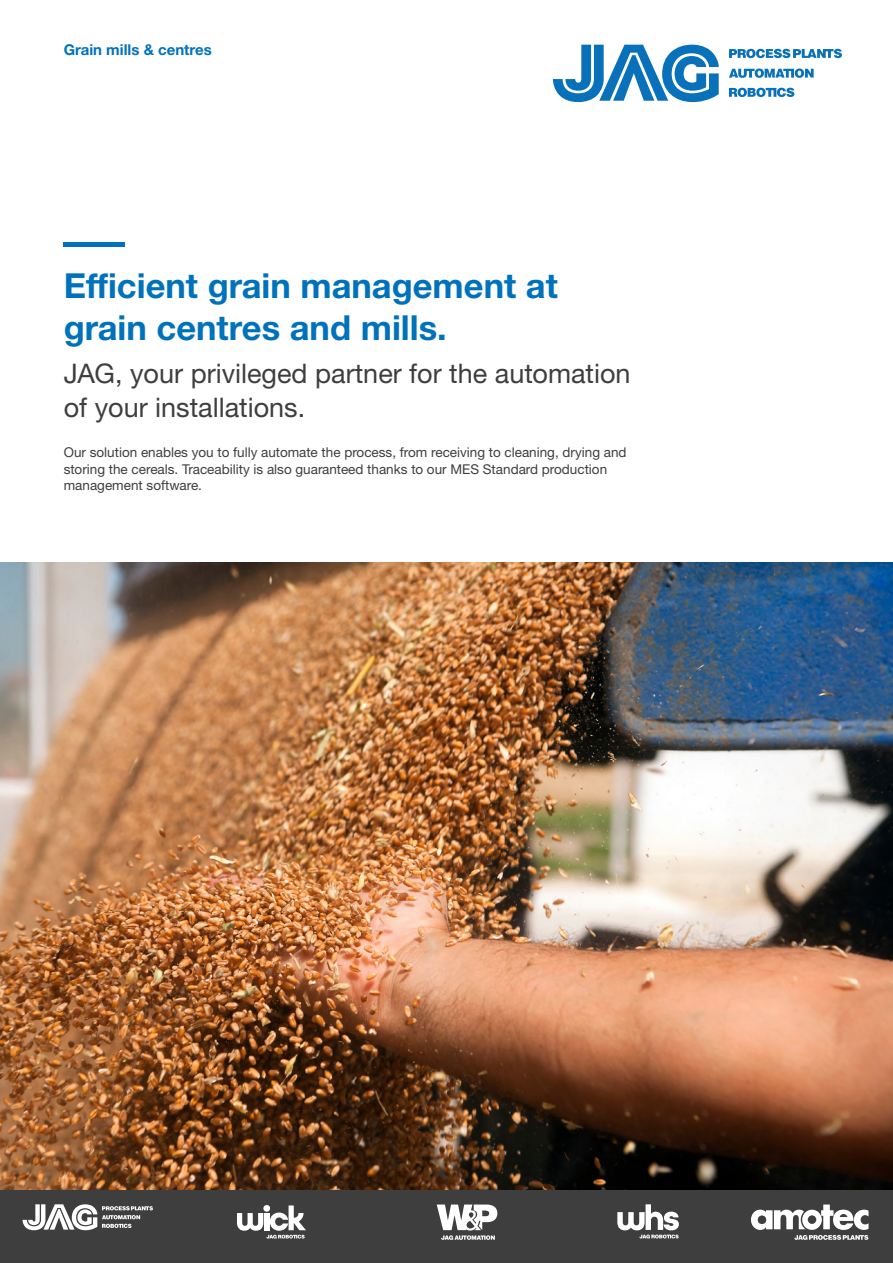
<style>
.page{position:relative;width:893px;height:1263px;background:#fff}
.page>*{position:absolute;margin:0;border:0;box-sizing:border-box;transform-origin:0 0}
.t1{font:700 34.5px/41.4px "Helvetica Neue LTW1 G";color:#0072bc}
.t2{font:27px/33.9px "Helvetica Neue LTW1 G";color:#3e3e3f}
.t3{font:700 15px "Helvetica Neue LTW1 G";color:#0072bc}
.t4{font:13.5px/16.2px "Helvetica Neue LTW1 G";color:#3e3e3f}
</style>
<div class="page">
<img style="left:0;top:562px;width:893px;height:629px">
<hr style="left:64px;top:242px;width:61px;height:4px;background:#0072bc">
<svg style="left:553px;top:45px;width:166px;height:57px"></svg>
<svg style="left:729px;top:49px;width:113px;height:9px"></svg>
<svg style="left:729px;top:68px;width:85px;height:10px"></svg>
<svg style="left:729px;top:88px;width:65px;height:9px"></svg>
<div style="left:0;top:1191px;width:893px;height:72px;background:#3e3e3f"></div>
<svg style="left:237px;top:1205px;width:69px;height:33px"></svg>
<svg style="left:437px;top:1204px;width:60px;height:36px"></svg>
<svg style="left:617px;top:1204px;width:62px;height:34px"></svg>
<svg style="left:751px;top:1204px;width:117px;height:36px"></svg>
<svg style="left:23px;top:1204px;width:130px;height:26px"></svg>
<p class="t3" style="left:64px;top:41px;width:150px">Grain mills &amp; centres</p>
<p class="t1" style="left:64px;top:265px;width:496px">Efficient grain management at grain centres and mills.</p>
<p class="t2" style="left:64px;top:356px;width:568px">JAG, your privileged partner for the automation of your installations.</p>
<p class="t4" style="left:64px;top:444px;width:564px">Our solution enables you to fully automate the process, from receiving to cleaning, drying and storing the cereals. Traceability is also guaranteed thanks to our MES Standard production management software.</p>
</div>
